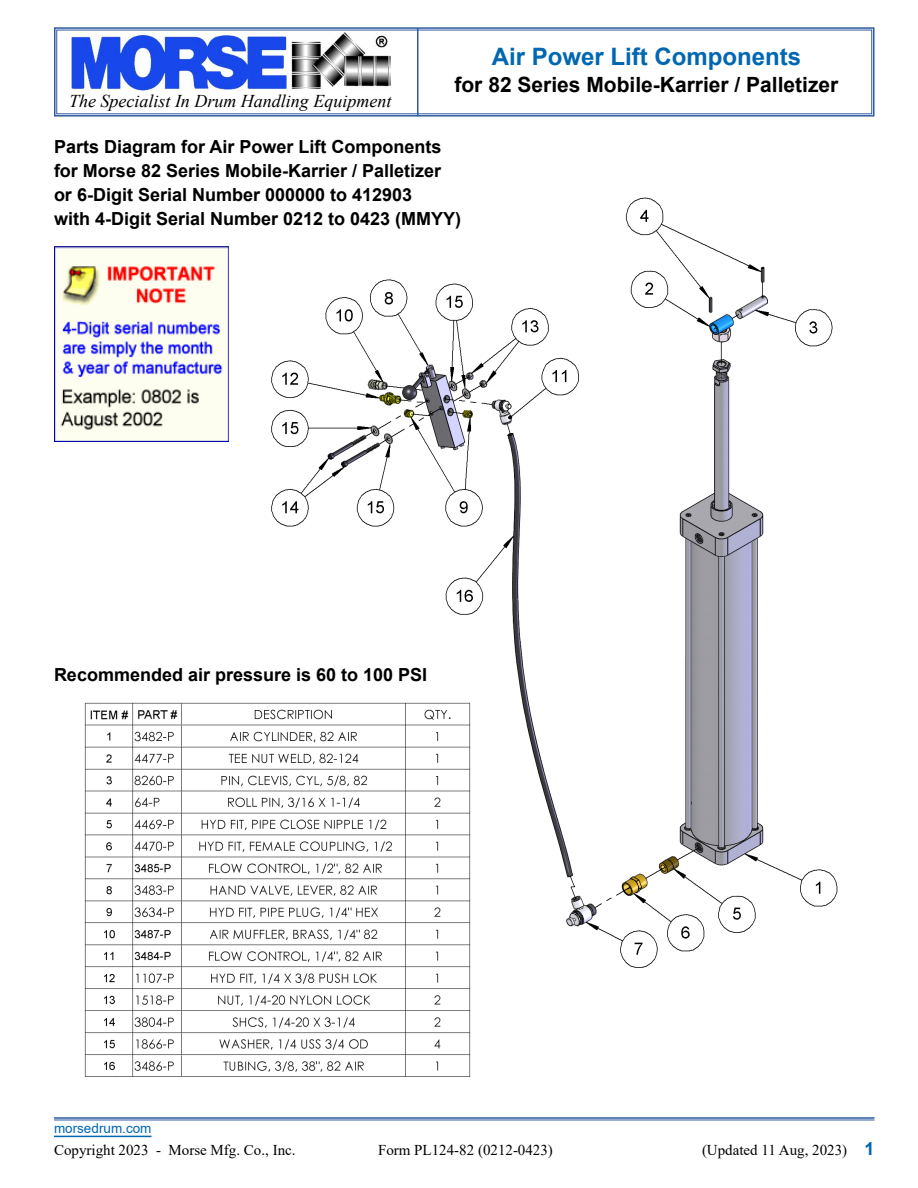
<style>
.page{position:relative;width:918px;height:1188px;background:#fff}
.page>*{position:absolute;margin:0;border:0;box-sizing:border-box;transform-origin:0 0}
.t1{font:700 24px "Arial";color:#0067b1}
.t2{font:700 21px "Arial";color:#000}
.t3{font:700 18px/24px "Arial";color:#000}
.t4{font:italic 18px "Times New Roman";color:#000}
.t5{font:15px "Times New Roman";color:#000}
.t6{font:13.5px "Arial";color:#0067b1}
.s1{font-family:"Arial";font-weight:700;font-size:18px;color:#0067b1}
</style>
<div class="page">
<img style="left:84px;top:197px;width:754px;height:881px">
<svg style="left:54px;top:27px;width:821px;height:90px"></svg>
<hr style="left:417px;top:28px;width:1px;height:88px;background:#2f5a9f">
<hr style="left:54px;top:1136px;width:98px;height:1px;background:#0067b1">
<hr style="left:54px;top:1117px;width:820px;height:2px;background:#2f5a9f">
<hr style="left:54px;top:1120px;width:820px;height:1px;background:#2f5a9f">
<img style="left:54px;top:246px;width:174px;height:196px">
<p class="t4" style="left:69px;top:89px;width:324px">The Specialist In Drum Handling Equipment</p>
<h1 class="t1" style="left:492px;top:40px;width:311px">Air Power Lift Components</h1>
<p class="t2" style="left:455px;top:70px;width:385px">for 82 Series Mobile-Karrier / Palletizer</p>
<p class="t3" style="left:54px;top:135px;width:409px">Parts Diagram for Air Power Lift Components for Morse 82 Series Mobile-Karrier / Palletizer or 6-Digit Serial Number 000000 to 412903<br>with 4-Digit Serial Number 0212 to 0423 (MMYY)</p>
<p class="t3" style="left:54px;top:663px;width:375px">Recommended air pressure is 60 to 100 PSI</p>
<p class="t6" style="left:54px;top:1119px;width:99px">morsedrum.com</p>
<p class="t5" style="left:54px;top:1139px;width:243px">Copyright 2023 - Morse Mfg. Co., Inc.</p>
<p class="t5" style="left:378px;top:1139px;width:176px">Form PL124-82 (0212-0423)</p>
<p class="t5" style="left:702px;top:1139px;width:174px">(Updated 11 Aug, 2023) <span class="s1">1</span></p>
</div>
